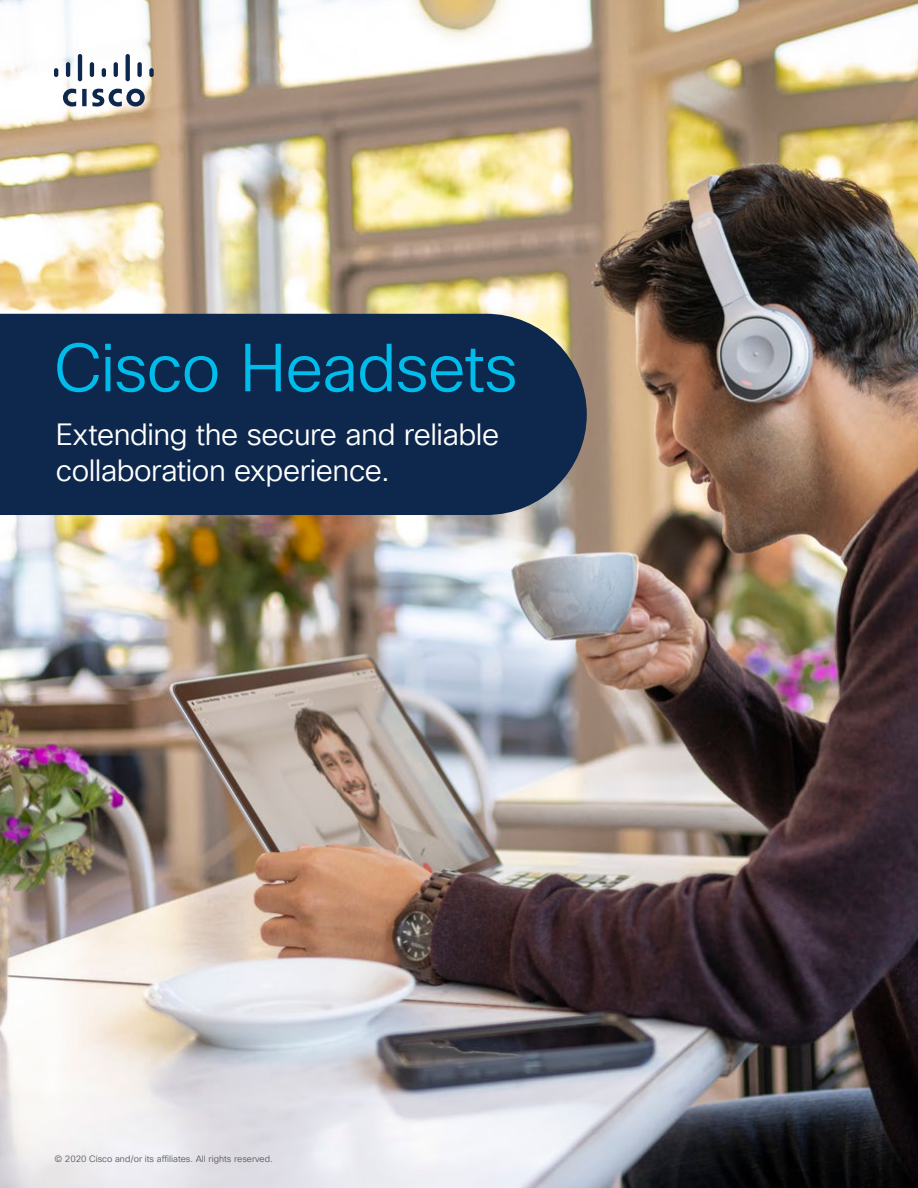
<style>
.page{position:relative;width:918px;height:1188px;background:#fff}
.page>*{position:absolute;margin:0;border:0;box-sizing:border-box;transform-origin:0 0}
.t1{font:66px "Cisco Sans TT Light";letter-spacing:-.015em;color:#00bceb}
.t2{font:30px/36px "Cisco Sans TT Light";letter-spacing:-.015em;color:#fff}
.t3{font:9px "Cisco Sans TT Light";color:#58595b}
</style>
<div class="page">
<img style="left:0;top:0;width:918px;height:1188px">
<div style="left:0;top:314px;width:587px;height:201px;background:#0d274d"></div>
<svg style="left:54px;top:54px;width:100px;height:53px"></svg>
<h1 class="t1" style="left:54px;top:325px;width:465px">Cisco Headsets</h1>
<p class="t2" style="left:56px;top:418px;width:445px">Extending the secure and reliable collaboration experience.</p>
<p class="t3" style="left:54px;top:1153px;width:220px">© 2020 Cisco and/or its affiliates. All rights reserved.</p>
</div>
